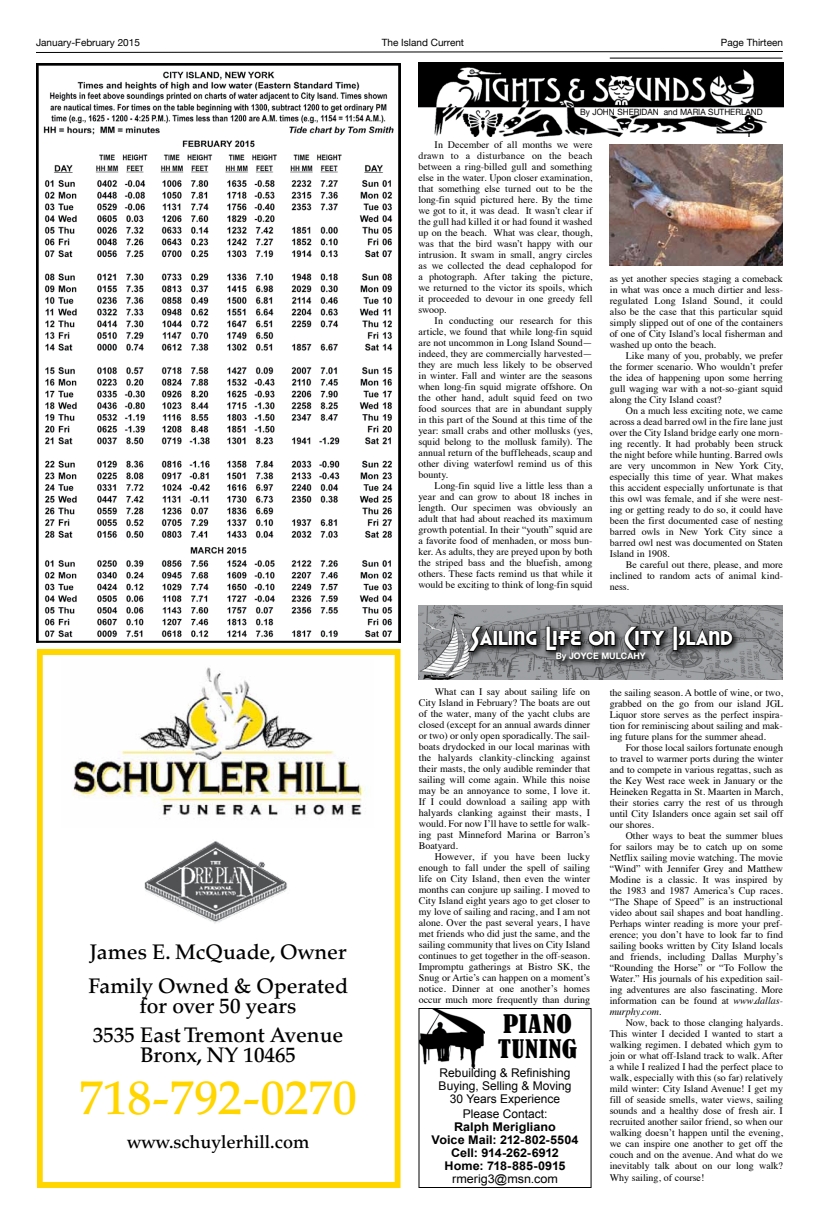
<style>
.page{position:relative;width:819px;height:1224px;background:#fff}
.page>*{position:absolute;margin:0;border:0;box-sizing:border-box;transform-origin:0 0}
.t1{font:500 48px "Palatino";color:#ffd600}
.t2{font:25px "Honest Johns";color:#fff}
.t3{font:condensed 24px/25px "Bernard";letter-spacing:.03em;color:#000;scale:1.19 1}
.t4{font:500 21px/33.5px "Palatino";color:#000}
.t5{font:500 18px "Palatino";color:#000}
.t6{font:12px/13px "Arial";color:#000;text-align:center}
.t7{font:700 12px/13px "Arial";color:#000;text-align:center;scale:1.05 1}
.t8{font:12px "Arial";color:#000;scale:1.05 1}
.t9{font:10px/11px "Times";color:#000;text-align:justify}
.t10{font:10px "Helvetica Neue";color:#000}
.t11{font:700 9px "Helvetica Neue";color:#fff}
.t12{font:8.6px "Helvetica Neue";color:#000;scale:.95 1}
.s1{font-style:italic}
</style>
<div class="page">
<svg style="left:36px;top:51px;width:747px;height:2px"></svg>
<hr style="left:418px;top:82px;width:173px;height:1px;background:#000">
<hr style="left:610px;top:58px;width:172px;height:1px;background:#000">
<img style="left:72px;top:667px;width:294px;height:149px">
<div style="left:37px;top:649px;width:364px;height:539px;border:6px solid #ffd600"></div>
<img style="left:144px;top:841px;width:143px;height:83px">
<img style="left:419px;top:63px;width:365px;height:74px">
<img style="left:43px;top:71px;width:351px;height:567px">
<div style="left:36px;top:63px;width:365px;height:580px;border:2px solid #000"></div>
<img style="left:610px;top:145px;width:173px;height:120px">
<img style="left:418px;top:606px;width:364px;height:73px">
<div style="left:465px;top:623px;width:275px;height:45px;background:#000;opacity:.75"></div>
<svg style="left:466px;top:625px;width:72px;height:28px;background:#454647"></svg>
<svg style="left:545px;top:625px;width:71px;height:27px;background:#404142"></svg>
<svg style="left:623px;top:626px;width:44px;height:26px"></svg>
<div style="left:673px;top:626px;width:5px;height:25px;border:2px solid #000"></div>
<svg style="left:676px;top:626px;width:58px;height:21px"></svg>
<img style="left:420px;top:1010px;width:64px;height:58px">
<div style="left:418px;top:1008px;width:174px;height:180px;border:1px solid #000"></div>
<p class="t10" style="left:36px;top:36px;width:105px">January-February 2015</p>
<p class="t10" style="left:382px;top:36px;width:84px">The Island Current</p>
<p class="t10" style="left:721px;top:36px;width:64px">Page Thirteen</p>
<h3 class="t4" style="left:89px;top:936px;width:261px">James E. McQuade, Owner<br>Family Owned &amp; Operated</h3>
<h3 class="t4" style="left:93px;top:991px;width:252px;line-height:29px;text-align:center">for over 50 years<br>3535 East Tremont Avenue</h3>
<h3 class="t4" style="left:140px;top:1038px;width:157px">Bronx, NY 10465</h3>
<h1 class="t1" style="left:80px;top:1070px;width:279px">718-792-0270</h1>
<h3 class="t5" style="left:127px;top:1131px;width:184px">www.schuylerhill.com</h3>
<p class="t12" style="left:580px;top:107px;width:194px">By JOHN SHERIDAN and MARIA SUTHERLAND</p>
<p class="t9" style="left:418px;top:138px;width:175px;text-indent:16px">In December of all months we were drawn to a disturbance on the beach between a ring-billed gull and something else in the water. Upon closer examination, that something else turned out to be the long-fin squid pictured here. By the time we got to it, it was dead. It wasn’t clear if the gull had killed it or had found it washed up on the beach. What was clear, though, was that the bird wasn’t happy with our intrusion. It swam in small, angry circles as we collected the dead cephalopod for a photograph. After taking the picture, we returned to the victor its spoils, which it proceeded to devour in one greedy fell swoop.</p>
<p class="t9" style="left:418px;top:314px;width:175px;text-indent:16px">In conducting our research for this article, we found that while long-fin squid are not uncommon in Long Island Sound— indeed, they are commercially harvested— they are much less likely to be observed in winter. Fall and winter are the seasons when long-fin squid migrate offshore. On the other hand, adult squid feed on two food sources that are in abundant supply in this part of the Sound at this time of the year: small crabs and other mollusks (yes, squid belong to the mollusk family). The annual return of the buffleheads, scaup and other diving waterfowl remind us of this bounty.</p>
<p class="t9" style="left:418px;top:479px;width:175px;text-indent:16px">Long-fin squid live a little less than a year and can grow to about 18 inches in length. Our specimen was obviously an adult that had about reached its maximum growth potential. In their “youth” squid are a favorite food of menhaden, or moss bun&shy;ker. As adults, they are preyed upon by both the striped bass and the bluefish, among others. These facts remind us that while it would be exciting to think of long-fin squid</p>
<p class="t9" style="left:610px;top:273px;width:175px">as yet another species staging a comeback in what was once a much dirtier and less&shy;regulated Long Island Sound, it could also be the case that this particular squid simply slipped out of one of the containers of one of City Island’s local fisherman and washed up onto the beach.</p>
<p class="t9" style="left:610px;top:350px;width:175px;text-indent:16px">Like many of you, probably, we prefer the former scenario. Who wouldn’t prefer the idea of happening upon some herring gull waging war with a not-so-giant squid along the City Island coast?</p>
<p class="t9" style="left:610px;top:405px;width:175px;text-indent:16px">On a much less exciting note, we came across a dead barred owl in the fire lane just over the City Island bridge early one morn&shy;ing recently. It had probably been struck the night before while hunting. Barred owls are very uncommon in New York City, especially this time of year. What makes this accident especially unfortunate is that this owl was female, and if she were nest&shy;ing or getting ready to do so, it could have been the first documented case of nesting barred owls in New York City since a barred owl nest was documented on Staten Island in 1908.</p>
<p class="t9" style="left:610px;top:559px;width:175px;text-indent:16px">Be careful out there, please, and more inclined to random acts of animal kind&shy;ness.</p>
<h2 class="t2" style="left:469px;top:623px;width:265px">Sailing Life on City Island</h2>
<p class="t11" style="left:556px;top:651px;width:61px">BY JOYCE MULCAH</p>
<p class="t11" style="left:640px;top:651px;width:7px">Y</p>
<p class="t9" style="left:610px;top:686px;width:175px">the sailing season. A bottle of wine, or two, grabbed on the go from our island JGL Liquor store serves as the perfect inspira&shy;tion for reminiscing about sailing and mak&shy;ing future plans for the summer ahead.</p>
<p class="t9" style="left:610px;top:741px;width:175px;text-indent:16px">For those local sailors fortunate enough to travel to warmer ports during the winter and to compete in various regattas, such as the Key West race week in January or the Heineken Regatta in St. Maarten in March, their stories carry the rest of us through until City Islanders once again set sail off our shores.</p>
<p class="t9" style="left:610px;top:829px;width:175px;text-indent:16px">Other ways to beat the summer blues for sailors may be to catch up on some Netflix sailing movie watching. The movie “Wind” with Jennifer Grey and Matthew Modine is a classic. It was inspired by the 1983 and 1987 America’s Cup races. “The Shape of Speed” is an instructional video about sail shapes and boat handling.<br>Perhaps winter reading is more your pref&shy;erence; you don’t have to look far to find sailing books written by City Island locals and friends, including Dallas Murphy’s “Rounding the Horse” or “To Follow the Water.” His journals of his expedition sail&shy;ing adventures are also fascinating. More information can be found at <span class="s1">www.dallas&shy;murphy.com.</span></p>
<p class="t9" style="left:610px;top:1016px;width:175px;text-indent:16px">Now, back to those clanging halyards.<br>This winter I decided I wanted to start a walking regimen. I debated which gym to join or what off-Island track to walk. After a while I realized I had the perfect place to walk, especially with this (so far) relatively mild winter: City Island Avenue! I get my fill of seaside smells, water views, sailing sounds and a healthy dose of fresh air. I recruited another sailor friend, so when our walking doesn’t happen until the evening, we can inspire one another to get off the couch and on the avenue. And what do we inevitably talk about on our long walk?</p>
<p class="t9" style="left:610px;top:1171px;width:96px">Why sailing, of course!</p>
<p class="t9" style="left:419px;top:685px;width:173px;text-indent:16px">What can I say about sailing life on City Island in February? The boats are out of the water, many of the yacht clubs are closed (except for an annual awards dinner or two) or only open sporadically. The sail&shy;boats drydocked in our local marinas with the halyards clankity-clincking against their masts, the only audible reminder that sailing will come again. While this noise may be an annoyance to some, I love it.<br>If I could download a sailing app with halyards clanking against their masts, I would. For now I’ll have to settle for walk&shy;ing past Minneford Marina or Barron’s Boatyard.</p>
<p class="t9" style="left:419px;top:850px;width:173px;text-indent:16px">However, if you have been lucky enough to fall under the spell of sailing life on City Island, then even the winter months can conjure up sailing. I moved to City Island eight years ago to get closer to my love of sailing and racing, and I am not alone. Over the past several years, I have met friends who did just the same, and the sailing community that lives on City Island continues to get together in the off-season.<br>Impromptu gatherings at Bistro SK, the Snug or Artie’s can happen on a moment’s notice. Dinner at one another’s homes occur much more frequently than during</p>
<h3 class="t3" style="left:498px;top:1012px;width:68px">PIANO<br>TUNING</h3>
<p class="t6" style="left:439px;top:1066px;width:134px">Rebuilding &amp; Refinishing<br>Buying, Selling &amp; Moving<br>30 Years Experience</p>
<p class="t6" style="left:463px;top:1107px;width:86px">Please Contact:</p>
<p class="t7" style="left:432px;top:1120px;width:141px">Ralph Merigliano<br>Voice Mail: 212-802-5504<br>Cell: 914-262-6912<br>Home: 718-885-0915</p>
<p class="t8" style="left:452px;top:1172px;width:102px">rmerig3@msn.com</p>
</div>
